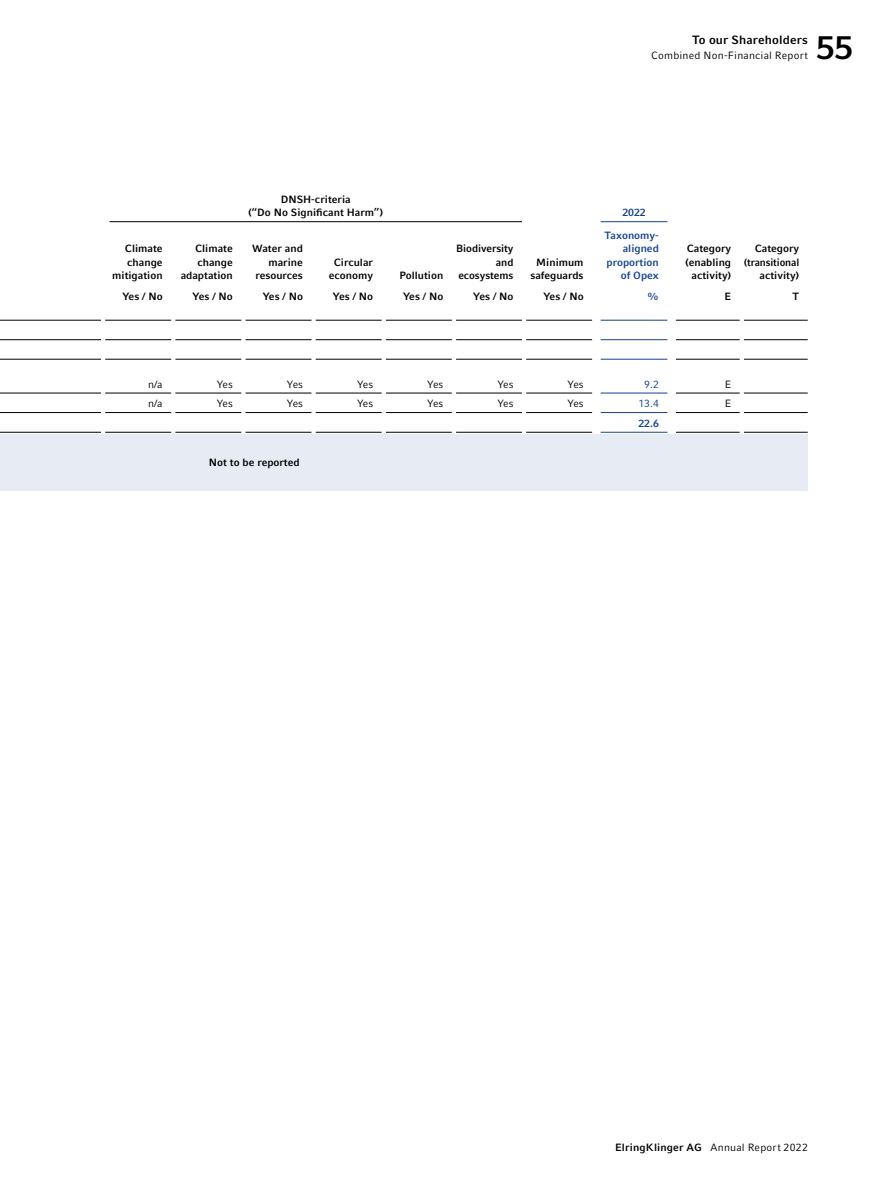
<style>
.page{position:relative;width:893px;height:1191px;background:#fff}
.page>*{position:absolute;margin:0;border:0;box-sizing:border-box;transform-origin:0 0}
.t1{font:700 33px "Compatil Fact LT Pro";color:#000}
.t2{font:700 12px "Compatil Fact LT Pro";letter-spacing:.01em;color:#000}
.t3{font:700 10.5px/13.5px "Compatil Fact LT Pro";color:#000;text-align:right}
.t4{font:10.5px "Compatil Fact LT Pro";letter-spacing:.01em;color:#000}
.t5{font:700 10.5px/13.5px "Compatil Fact LT Pro";color:#144196;text-align:right}
.t6{font:10.5px "Compatil Fact LT Pro";color:#144196}
.s1{font-weight:700}
</style>
<div class="page">
<hr style="left:109px;top:221px;width:413px;height:1px;background:#000">
<hr style="left:601px;top:221px;width:66px;height:1px;background:#144196">
<hr style="left:0;top:320px;width:101px;height:1px;background:#000">
<hr style="left:105px;top:320px;width:66px;height:1px;background:#000">
<hr style="left:175px;top:320px;width:66px;height:1px;background:#000">
<hr style="left:246px;top:320px;width:65px;height:1px;background:#000">
<hr style="left:316px;top:320px;width:66px;height:1px;background:#000">
<hr style="left:386px;top:320px;width:66px;height:1px;background:#000">
<hr style="left:456px;top:320px;width:66px;height:1px;background:#000">
<hr style="left:526px;top:320px;width:66px;height:1px;background:#000">
<hr style="left:601px;top:320px;width:66px;height:1px;background:#144196">
<hr style="left:676px;top:320px;width:64px;height:1px;background:#000">
<hr style="left:744px;top:320px;width:64px;height:1px;background:#000">
<hr style="left:0;top:339px;width:101px;height:1px;background:#000">
<hr style="left:105px;top:339px;width:66px;height:1px;background:#000">
<hr style="left:175px;top:339px;width:66px;height:1px;background:#000">
<hr style="left:246px;top:339px;width:65px;height:1px;background:#000">
<hr style="left:316px;top:339px;width:66px;height:1px;background:#000">
<hr style="left:386px;top:339px;width:66px;height:1px;background:#000">
<hr style="left:456px;top:339px;width:66px;height:1px;background:#000">
<hr style="left:526px;top:339px;width:66px;height:1px;background:#000">
<hr style="left:601px;top:339px;width:66px;height:1px;background:#144196">
<hr style="left:676px;top:339px;width:64px;height:1px;background:#000">
<hr style="left:744px;top:339px;width:64px;height:1px;background:#000">
<hr style="left:0;top:359px;width:101px;height:1px;background:#000">
<hr style="left:105px;top:359px;width:66px;height:1px;background:#000">
<hr style="left:175px;top:359px;width:66px;height:1px;background:#000">
<hr style="left:246px;top:359px;width:65px;height:1px;background:#000">
<hr style="left:316px;top:359px;width:66px;height:1px;background:#000">
<hr style="left:386px;top:359px;width:66px;height:1px;background:#000">
<hr style="left:456px;top:359px;width:66px;height:1px;background:#000">
<hr style="left:526px;top:359px;width:66px;height:1px;background:#000">
<hr style="left:601px;top:359px;width:66px;height:1px;background:#144196">
<hr style="left:676px;top:359px;width:64px;height:1px;background:#000">
<hr style="left:744px;top:359px;width:64px;height:1px;background:#000">
<hr style="left:0;top:393px;width:101px;height:1px;background:#000">
<hr style="left:105px;top:393px;width:66px;height:1px;background:#000">
<hr style="left:175px;top:393px;width:66px;height:1px;background:#000">
<hr style="left:246px;top:393px;width:65px;height:1px;background:#000">
<hr style="left:316px;top:393px;width:66px;height:1px;background:#000">
<hr style="left:386px;top:393px;width:66px;height:1px;background:#000">
<hr style="left:456px;top:393px;width:66px;height:1px;background:#000">
<hr style="left:526px;top:393px;width:66px;height:1px;background:#000">
<hr style="left:601px;top:393px;width:66px;height:1px;background:#144196">
<hr style="left:676px;top:393px;width:64px;height:1px;background:#000">
<hr style="left:744px;top:393px;width:64px;height:1px;background:#000">
<hr style="left:0;top:412px;width:101px;height:1px;background:#000">
<hr style="left:105px;top:412px;width:66px;height:1px;background:#000">
<hr style="left:175px;top:412px;width:66px;height:1px;background:#000">
<hr style="left:246px;top:412px;width:65px;height:1px;background:#000">
<hr style="left:316px;top:412px;width:66px;height:1px;background:#000">
<hr style="left:386px;top:412px;width:66px;height:1px;background:#000">
<hr style="left:456px;top:412px;width:66px;height:1px;background:#000">
<hr style="left:526px;top:412px;width:66px;height:1px;background:#000">
<hr style="left:601px;top:412px;width:66px;height:1px;background:#144196">
<hr style="left:676px;top:412px;width:64px;height:1px;background:#000">
<hr style="left:744px;top:412px;width:64px;height:1px;background:#000">
<hr style="left:0;top:432px;width:101px;height:1px;background:#000">
<hr style="left:105px;top:432px;width:66px;height:1px;background:#000">
<hr style="left:175px;top:432px;width:66px;height:1px;background:#000">
<hr style="left:246px;top:432px;width:65px;height:1px;background:#000">
<hr style="left:316px;top:432px;width:66px;height:1px;background:#000">
<hr style="left:386px;top:432px;width:66px;height:1px;background:#000">
<hr style="left:456px;top:432px;width:66px;height:1px;background:#000">
<hr style="left:526px;top:432px;width:66px;height:1px;background:#000">
<hr style="left:601px;top:432px;width:66px;height:1px;background:#144196">
<hr style="left:676px;top:432px;width:64px;height:1px;background:#000">
<hr style="left:744px;top:432px;width:64px;height:1px;background:#000">
<div style="left:0;top:434px;width:808px;height:56px;background:#e7ecf4"></div>
<p class="t2" style="left:692px;top:33px;width:117px">To our Shareholders</p>
<p class="t4" style="left:651px;top:49px;width:158px">Combined Non-Financial Report</p>
<h1 class="t1" style="left:816px;top:28px;width:38px">55</h1>
<p class="t3" style="left:248px;top:192px;width:136px;text-align:center">DNSH-criteria<br>(“Do No Significant Harm”)</p>
<p class="t3" style="left:112px;top:242px;width:52px">Climate change mitigation</p>
<p class="t3" style="left:181px;top:242px;width:54px">Climate change adaptation</p>
<p class="t3" style="left:252px;top:242px;width:52px">Water and marine resources</p>
<p class="t3" style="left:329px;top:255px;width:46px;text-align:center">Circular economy</p>
<p class="t3" style="left:399px;top:269px;width:45px">Pollution</p>
<p class="t3" style="left:456px;top:242px;width:59px">Biodiversity and ecosystems</p>
<p class="t3" style="left:530px;top:255px;width:55px;text-align:center">Minimum safeguards</p>
<p class="t5" style="left:622px;top:206px;width:25px">2022</p>
<p class="t5" style="left:604px;top:228px;width:56px">Taxonomy&shy;aligned proportion of Opex</p>
<p class="t3" style="left:685px;top:242px;width:47px;text-align:center">Category (enabling activity)</p>
<p class="t3" style="left:744px;top:242px;width:57px">Category (transitional activity)</p>
<p class="t3" style="left:122px;top:290px;width:42px">Yes / No</p>
<p class="t3" style="left:193px;top:290px;width:42px">Yes / No</p>
<p class="t3" style="left:263px;top:290px;width:42px">Yes / No</p>
<p class="t3" style="left:333px;top:290px;width:42px">Yes / No</p>
<p class="t3" style="left:403px;top:290px;width:42px">Yes / No</p>
<p class="t3" style="left:473px;top:290px;width:42px">Yes / No</p>
<p class="t3" style="left:543px;top:290px;width:42px">Yes / No</p>
<p class="t5" style="left:647px;top:290px;width:13px">%</p>
<p class="t3" style="left:725px;top:290px;width:8px">E</p>
<p class="t3" style="left:793px;top:290px;width:8px">T</p>
<p class="t4" style="left:148px;top:378px;width:16px">n/a</p>
<p class="t4" style="left:217px;top:378px;width:18px">Yes</p>
<p class="t4" style="left:287px;top:378px;width:18px">Yes</p>
<p class="t4" style="left:357px;top:378px;width:18px">Yes</p>
<p class="t4" style="left:427px;top:378px;width:18px">Yes</p>
<p class="t4" style="left:497px;top:378px;width:18px">Yes</p>
<p class="t4" style="left:568px;top:378px;width:18px">Yes</p>
<p class="t6" style="left:644px;top:378px;width:16px">9.2</p>
<p class="t4" style="left:725px;top:378px;width:8px">E</p>
<p class="t4" style="left:148px;top:397px;width:16px">n/a</p>
<p class="t4" style="left:217px;top:397px;width:18px">Yes</p>
<p class="t4" style="left:287px;top:397px;width:18px">Yes</p>
<p class="t4" style="left:357px;top:397px;width:18px">Yes</p>
<p class="t4" style="left:427px;top:397px;width:18px">Yes</p>
<p class="t4" style="left:497px;top:397px;width:18px">Yes</p>
<p class="t4" style="left:568px;top:397px;width:18px">Yes</p>
<p class="t6" style="left:638px;top:397px;width:22px">13.4</p>
<p class="t4" style="left:725px;top:397px;width:8px">E</p>
<p class="t5" style="left:638px;top:416px;width:22px">22.6</p>
<p class="t3" style="left:209px;top:455px;width:92px">Not to be reported</p>
<p class="t4" style="left:615px;top:1141px;width:194px"><span class="s1">ElringKlinger AG</span> Annual Report 2022</p>
</div>
